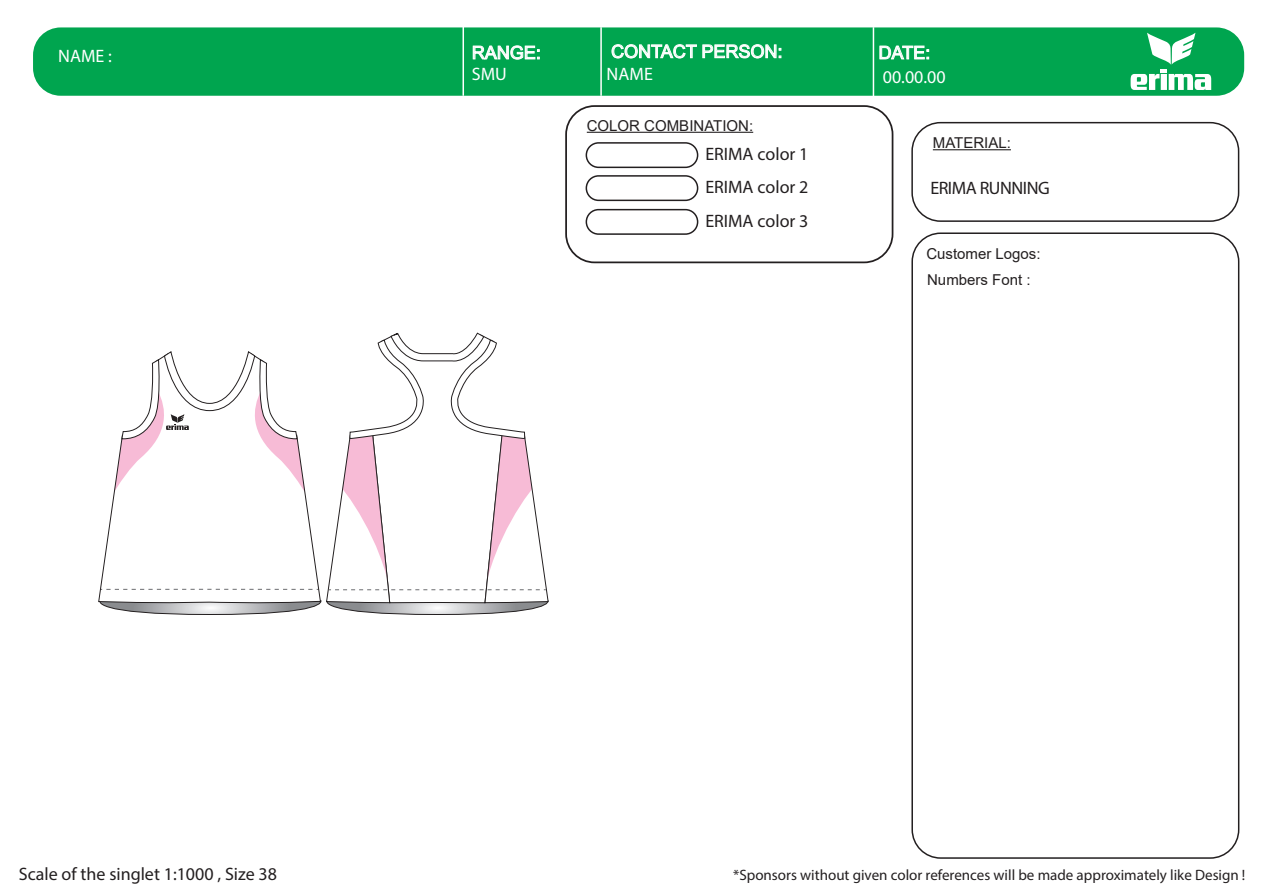
<style>
.page{position:relative;width:1263px;height:893px;background:#fff}
.page>*{position:absolute;margin:0;border:0;box-sizing:border-box;transform-origin:0 0}
.t1{font:18px/33.8px "Myriad";color:#231f20}
.t2{font:italic 18px "Myriad";color:#231f20}
.t3{font:18px "Arial";color:#fff}
.t4{font:18px "Myriad";color:#fff}
.t5{font:18px "Myriad";letter-spacing:-.025em;color:#231f20}
.t6{font:italic 700 15px "Myriad";color:#231f20}
.t7{font:15px "Arial";color:#231f20}
</style>
<div class="page">
<div style="left:33px;top:27px;width:1211px;height:69px;background:#00a54f;border-radius:28px"></div>
<svg style="left:472px;top:45px;width:68px;height:15px"></svg>
<svg style="left:611px;top:44px;width:170px;height:15px"></svg>
<svg style="left:879px;top:45px;width:50px;height:15px"></svg>
<hr style="left:462px;top:27px;width:2px;height:69px;background:#fff">
<hr style="left:600px;top:27px;width:2px;height:69px;background:#fff">
<hr style="left:873px;top:27px;width:1px;height:69px;background:#fff">
<div style="left:565px;top:105px;width:328px;height:158px;border:2px solid #231f20;border-radius:28px"></div>
<hr style="left:587px;top:132px;width:166px;height:1px;background:#231f20">
<div style="left:586px;top:142px;width:112px;height:26px;border:2px solid #231f20;border-radius:12px"></div>
<div style="left:586px;top:175px;width:112px;height:26px;border:2px solid #231f20;border-radius:12px"></div>
<div style="left:586px;top:209px;width:112px;height:26px;border:2px solid #231f20;border-radius:12px"></div>
<div style="left:911px;top:122px;width:328px;height:100px;border:2px solid #231f20;border-radius:28px"></div>
<hr style="left:933px;top:149px;width:78px;height:1px;background:#231f20">
<svg style="left:1130px;top:33px;width:81px;height:57px"></svg>
<div style="left:911px;top:232px;width:328px;height:627px;border:2px solid #231f20;border-radius:28px"></div>
<svg style="left:98px;top:333px;width:451px;height:282px"></svg>
<p class="t4" style="left:58px;top:45px;width:55px">NAME :</p>
<p class="t3" style="left:472px;top:40px;width:71px">RANGE:</p>
<p class="t3" style="left:611px;top:39px;width:173px">CONTACT PERSON:</p>
<p class="t3" style="left:878px;top:40px;width:53px">DATE:</p>
<p class="t4" style="left:472px;top:63px;width:36px">SMU</p>
<p class="t4" style="left:607px;top:63px;width:48px">NAME</p>
<p class="t4" style="left:883px;top:65px;width:64px">00.00.00</p>
<p class="t7" style="left:587px;top:115px;width:168px">COLOR COMBINATION:</p>
<p class="t1" style="left:705px;top:137px;width:105px">ERIMA color 1</p>
<p class="t1" style="left:705px;top:170px;width:105px">ERIMA color 2<br>ERIMA color 3</p>
<p class="t7" style="left:933px;top:133px;width:80px">MATERIAL:</p>
<p class="t5" style="left:930px;top:176px;width:121px">ERIMA RUNNING</p>
<p class="t7" style="left:926px;top:243px;width:116px">Customer Logos:</p>
<p class="t7" style="left:927px;top:270px;width:105px">Numbers Font :</p>
<p class="t2" style="left:19px;top:863px;width:260px">Scale of the singlet 1:1000 , Size 38</p>
<p class="t6" style="left:733px;top:865px;width:514px">*Sponsors without given color references will be made approximately like Design !</p>
</div>
